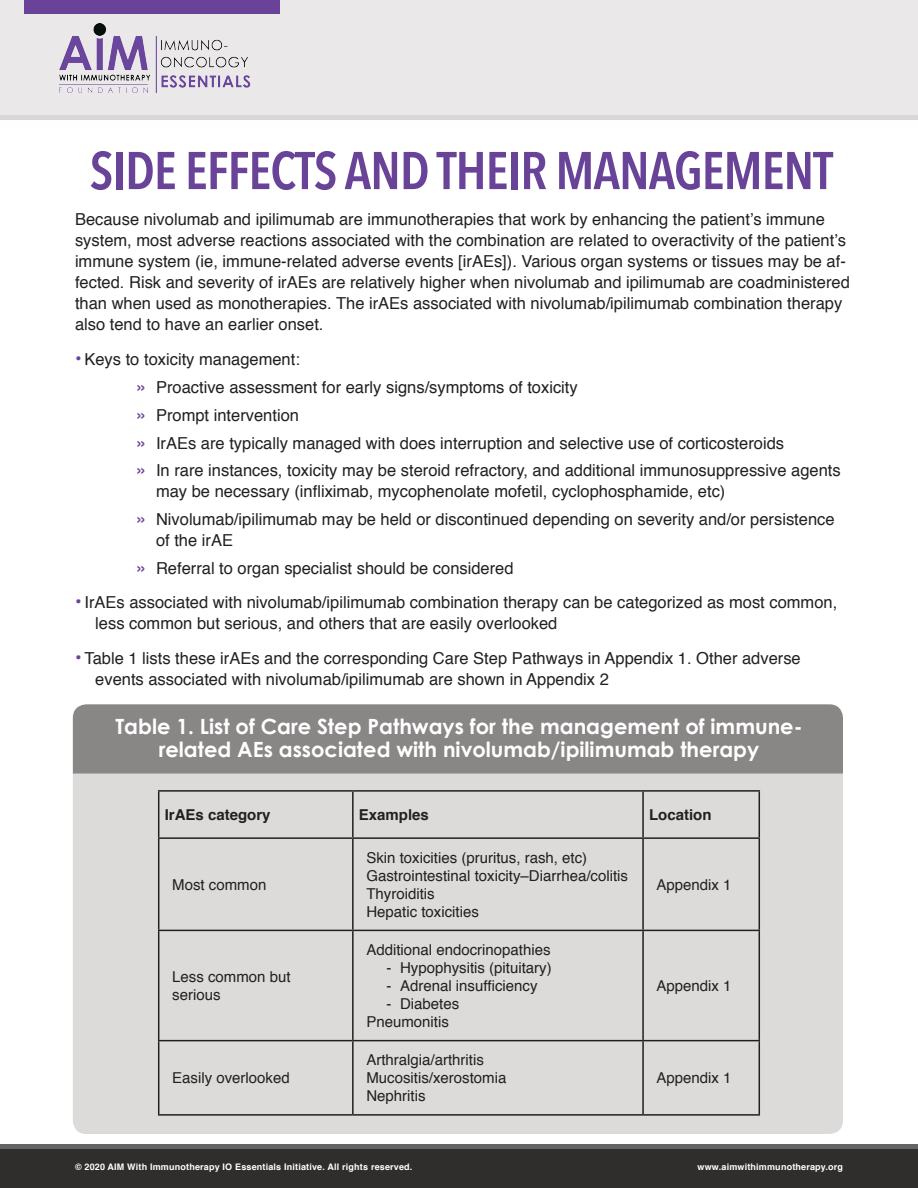
<style>
.page{position:relative;width:918px;height:1188px;background:#fff}
.page>*{position:absolute;margin:0;border:0;box-sizing:border-box;transform-origin:0 0}
.t1{font:600 52.5px "Avenir Next Condensed";letter-spacing:-.02em;color:#684398}
.t2{font:700 21px/22.5px "Century Gothic";color:#fff;text-align:center}
.t3{font:16.5px/21px "Helvetica";color:#231f20}
.t4{font:15px/18px "Helvetica";color:#231f20}
.t5{font:700 15px "Helvetica";color:#231f20}
.t6{font:700 9px "Helvetica";letter-spacing:.02em;color:#fff}
.s1{font-size:18.75px;color:#684398}
</style>
<div class="page">
<div style="left:73px;top:774px;width:770px;height:360px;background:#dcdbda"></div>
<div style="left:0;top:0;width:918px;height:115px;background:#eae8e8"></div>
<hr style="left:0;top:115px;width:918px;height:4px;background:#d9d7d6">
<div style="left:24px;top:0;width:255px;height:14px;background:#684398"></div>
<img style="left:59px;top:24px;width:192px;height:69px">
<div style="left:73px;top:704px;width:770px;height:70px;background:#898686"></div>
<div style="left:0;top:1149px;width:918px;height:39px;background:#2f2e2d"></div>
<div style="left:0;top:1144px;width:918px;height:5px;background:#656464"></div>
<hr style="left:158px;top:1041px;width:1px;height:73px;background:#231f20">
<hr style="left:352px;top:1041px;width:2px;height:73px;background:#231f20">
<hr style="left:642px;top:1041px;width:2px;height:73px;background:#231f20">
<hr style="left:759px;top:1041px;width:1px;height:73px;background:#231f20">
<hr style="left:158px;top:1114px;width:195px;height:2px;background:#231f20">
<hr style="left:353px;top:1114px;width:290px;height:2px;background:#231f20">
<hr style="left:643px;top:1114px;width:117px;height:2px;background:#231f20">
<hr style="left:158px;top:931px;width:1px;height:109px;background:#231f20">
<hr style="left:352px;top:931px;width:2px;height:109px;background:#231f20">
<hr style="left:642px;top:931px;width:2px;height:109px;background:#231f20">
<hr style="left:759px;top:931px;width:1px;height:109px;background:#231f20">
<hr style="left:158px;top:1040px;width:195px;height:1px;background:#231f20">
<hr style="left:353px;top:1040px;width:290px;height:1px;background:#231f20">
<hr style="left:643px;top:1040px;width:117px;height:1px;background:#231f20">
<hr style="left:158px;top:839px;width:1px;height:91px;background:#231f20">
<hr style="left:352px;top:839px;width:2px;height:91px;background:#231f20">
<hr style="left:642px;top:839px;width:2px;height:91px;background:#231f20">
<hr style="left:759px;top:839px;width:1px;height:91px;background:#231f20">
<hr style="left:158px;top:930px;width:195px;height:1px;background:#231f20">
<hr style="left:353px;top:930px;width:290px;height:1px;background:#231f20">
<hr style="left:643px;top:930px;width:117px;height:1px;background:#231f20">
<hr style="left:158px;top:790px;width:195px;height:2px;background:#231f20">
<hr style="left:158px;top:792px;width:1px;height:45px;background:#231f20">
<hr style="left:353px;top:790px;width:290px;height:2px;background:#231f20">
<hr style="left:352px;top:792px;width:2px;height:45px;background:#231f20">
<hr style="left:643px;top:790px;width:117px;height:2px;background:#231f20">
<hr style="left:642px;top:792px;width:2px;height:45px;background:#231f20">
<hr style="left:759px;top:792px;width:1px;height:45px;background:#231f20">
<hr style="left:158px;top:837px;width:195px;height:2px;background:#231f20">
<hr style="left:353px;top:837px;width:290px;height:2px;background:#231f20">
<hr style="left:643px;top:837px;width:117px;height:2px;background:#231f20">
<p class="t1" style="left:90px;top:125px;width:745px">SIDE EFFECTS AND THEIR MANAGEMENT</p>
<p class="t3" style="left:75px;top:209px;width:776px">Because nivolumab and ipilimumab are immunotherapies that work by enhancing the patient’s immune system, most adverse reactions associated with the combination are related to overactivity of the patient’s immune system (ie, immune-related adverse events [irAEs]). Various organ systems or tissues may be af&shy;fected. Risk and severity of irAEs are relatively higher when nivolumab and ipilimumab are coadministered than when used as monotherapies. The irAEs associated with nivolumab/ipilimumab combination therapy also tend to have an earlier onset.</p>
<p class="t3" style="left:75px;top:350px;width:226px"><span class="s1">•</span> Keys to toxicity management:</p>
<p class="t3" style="left:136px;top:377px;width:444px"><span class="s1">»</span> Proactive assessment for early signs/symptoms of toxicity</p>
<p class="t3" style="left:136px;top:405px;width:165px"><span class="s1">»</span> Prompt intervention</p>
<p class="t3" style="left:136px;top:433px;width:650px"><span class="s1">»</span> IrAEs are typically managed with does interruption and selective use of corticosteroids</p>
<p class="t3" style="left:156px;top:461px;width:686px;text-indent:-20px"><span class="s1">»</span> In rare instances, toxicity may be steroid refractory, and additional immunosuppressive agents may be necessary (infliximab, mycophenolate mofetil, cyclophosphamide, etc)</p>
<p class="t3" style="left:156px;top:509px;width:680px;text-indent:-20px"><span class="s1">»</span> Nivolumab/ipilimumab may be held or discontinued depending on severity and/or persistence of the irAE</p>
<p class="t3" style="left:136px;top:558px;width:379px"><span class="s1">»</span> Referral to organ specialist should be considered</p>
<p class="t3" style="left:95px;top:593px;width:744px;text-indent:-20px"><span class="s1">•</span> IrAEs associated with nivolumab/ipilimumab combination therapy can be categorized as most common, less common but serious, and others that are easily overlooked</p>
<p class="t3" style="left:95px;top:648px;width:707px;text-indent:-20px"><span class="s1">•</span> Table 1 lists these irAEs and the corresponding Care Step Pathways in Appendix 1. Other adverse events associated with nivolumab/ipilimumab are shown in Appendix 2</p>
<p class="t2" style="left:115px;top:715px;width:689px">Table 1. List of Care Step Pathways for the management of immune&shy;related AEs associated with nivolumab/ipilimumab therapy</p>
<p class="t5" style="left:165px;top:803px;width:107px">IrAEs category</p>
<p class="t5" style="left:359px;top:803px;width:72px">Examples</p>
<p class="t5" style="left:649px;top:803px;width:64px">Location</p>
<p class="t4" style="left:172px;top:876px;width:96px">Most common</p>
<p class="t4" style="left:172px;top:968px;width:120px">Less common but serious</p>
<p class="t4" style="left:172px;top:1070px;width:119px">Easily overlooked</p>
<p class="t4" style="left:366px;top:849px;width:222px">Skin toxicities (pruritus, rash, etc)</p>
<p class="t4" style="left:366px;top:867px;width:263px">Gastrointestinal toxicity–Diarrhea/colitis</p>
<p class="t4" style="left:366px;top:885px;width:70px">Thyroiditis</p>
<p class="t4" style="left:366px;top:903px;width:114px">Hepatic toxicities</p>
<p class="t4" style="left:366px;top:941px;width:186px">Additional endocrinopathies</p>
<p class="t4" style="left:387px;top:959px;width:167px">- Hypophysitis (pituitary)</p>
<p class="t4" style="left:387px;top:977px;width:153px">- Adrenal insufficiency</p>
<p class="t4" style="left:387px;top:995px;width:74px">- Diabetes</p>
<p class="t4" style="left:366px;top:1013px;width:84px">Pneumonitis</p>
<p class="t4" style="left:366px;top:1052px;width:119px">Arthralgia/arthritis</p>
<p class="t4" style="left:366px;top:1070px;width:142px">Mucositis/xerostomia</p>
<p class="t4" style="left:366px;top:1088px;width:61px">Nephritis</p>
<p class="t6" style="left:75px;top:1159px;width:339px">© 2020 AIM With Immunotherapy IO Essentials Initiative. All rights reserved.</p>
<p class="t4" style="left:657px;top:876px;width:77px">Appendix 1</p>
<p class="t4" style="left:657px;top:977px;width:77px">Appendix 1</p>
<p class="t4" style="left:657px;top:1070px;width:77px">Appendix 1</p>
<p class="t6" style="left:698px;top:1159px;width:147px">www.aimwithimmunotherapy.org</p>
</div>
